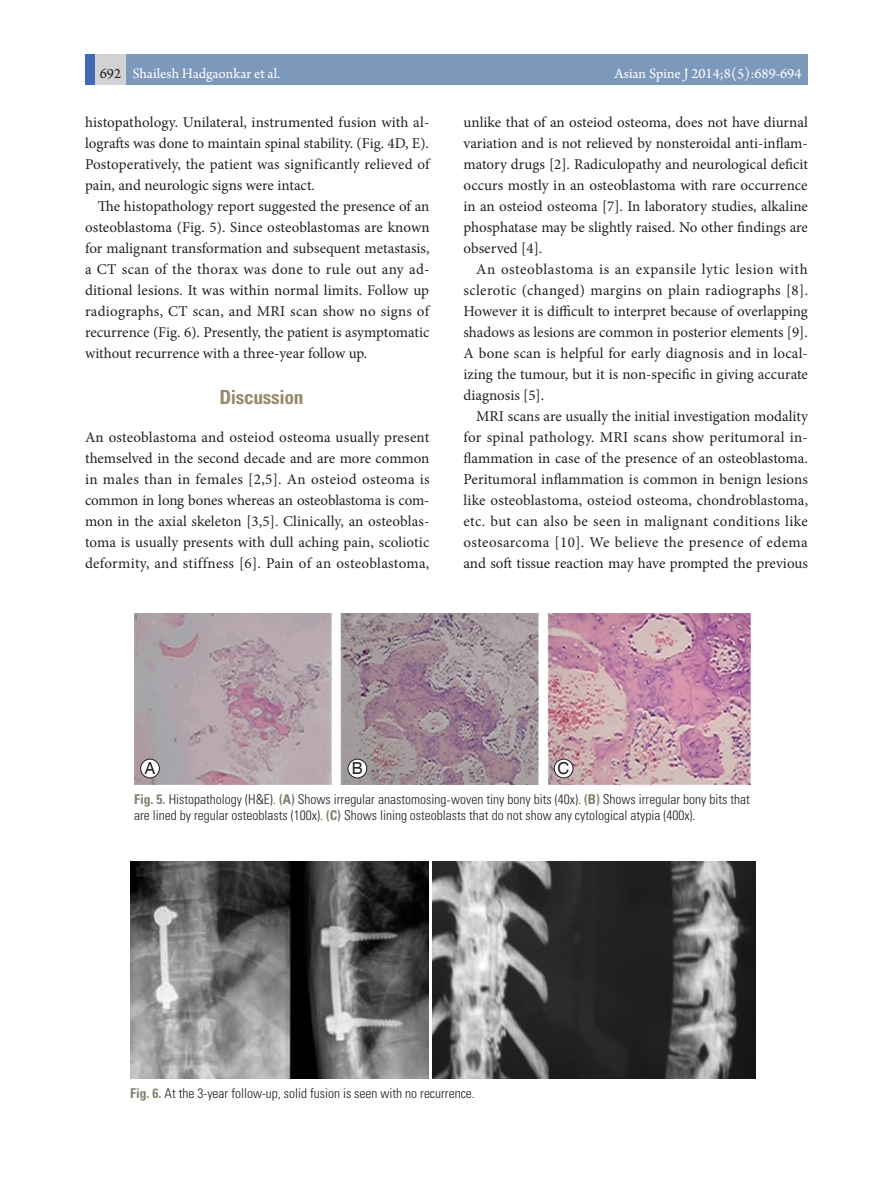
<style>
.page{position:relative;width:893px;height:1191px;background:#fff}
.page>*{position:absolute;margin:0;border:0;box-sizing:border-box;transform-origin:0 0}
.본문_대제목{font:700 condensed 19.5px "Univers LT Std";letter-spacing:-.02em;color:#988a6f}
.t1{font:16.5px "Helvetica";color:#231f20}
.본문_내용{font:15px/21px "Minion Pro";letter-spacing:-.005em;color:#231f20;text-align:justify}
.본문_내용_첫문단{font:15px/21px "Minion Pro";letter-spacing:.005em;color:#231f20;text-align:justify}
.t2{font:15px "Arno Pro";color:#fff}
.표_그림설명{font:300 condensed 13.5px/16.2px "Univers LT Std";color:#231f20}
.s1{color:#231f20}
.s2{font-weight:700;color:#82806e}
.s3{font-family:"Minion Pro";font-weight:400;font-stretch:normal}
</style>
<div class="page">
<div style="left:85px;top:54px;width:58px;height:30px;background:#d1d2d4"></div>
<div style="left:126px;top:54px;width:682px;height:30px;background:#7c98bb"></div>
<div style="left:85px;top:54px;width:10px;height:30px;background:#406ab4"></div>
<img style="left:134px;top:613px;width:616px;height:171px">
<div style="left:141px;top:759px;width:18px;height:19px;background:#fff;border-radius:50%"></div>
<div style="left:140px;top:759px;width:20px;height:19px;border:1px solid #231f20;border-radius:50%"></div>
<div style="left:348px;top:759px;width:19px;height:19px;background:#fff;border-radius:50%"></div>
<div style="left:348px;top:759px;width:19px;height:19px;border:1px solid #231f20;border-radius:50%"></div>
<div style="left:554px;top:759px;width:19px;height:19px;background:#fff;border-radius:50%"></div>
<div style="left:554px;top:759px;width:19px;height:19px;border:1px solid #231f20;border-radius:50%"></div>
<img style="left:130px;top:861px;width:298px;height:217px">
<img style="left:432px;top:861px;width:323px;height:217px">
<p class="t2" style="left:100px;top:65px;width:182px"><span class="s1">692</span> Shailesh Hadgaonkar et al.</p>
<p class="t2" style="left:614px;top:65px;width:189px">Asian Spine J 2014;8(5):689-694</p>
<p class="본문_내용_첫문단" style="left:85px;top:112px;width:346px">histopathology. Unilateral, instrumented fusion with al&shy;lografts was done to maintain spinal stability. (Fig. 4D, E).<br>Postoperatively, the patient was significantly relieved of pain, and neurologic signs were intact.</p>
<p class="본문_내용" style="left:85px;top:196px;width:346px;text-indent:13px">The histopathology report suggested the presence of an osteoblastoma (Fig. 5). Since osteoblastomas are known for malignant transformation and subsequent metastasis, a CT scan of the thorax was done to rule out any ad&shy;ditional lesions. It was within normal limits. Follow up radiographs, CT scan, and MRI scan show no signs of recurrence (Fig. 6). Presently, the patient is asymptomatic without recurrence with a three-year follow up.</p>
<p class="본문_대제목" style="left:219px;top:385px;width:86px">Discussion</p>
<p class="본문_내용_첫문단" style="left:85px;top:427px;width:346px">An osteoblastoma and osteiod osteoma usually present themselved in the second decade and are more common in males than in females [2,5]. An osteiod osteoma is common in long bones whereas an osteoblastoma is com&shy;mon in the axial skeleton [3,5]. Clinically, an osteoblas&shy;toma is usually presents with dull aching pain, scoliotic deformity, and stiffness [6]. Pain of an osteoblastoma,</p>
<p class="본문_내용_첫문단" style="left:463px;top:112px;width:346px">unlike that of an osteiod osteoma, does not have diurnal variation and is not relieved by nonsteroidal anti-inflam&shy;matory drugs [2]. Radiculopathy and neurological deficit occurs mostly in an osteoblastoma with rare occurrence in an osteiod osteoma [7]. In laboratory studies, alkaline phosphatase may be slightly raised. No other findings are observed [4].</p>
<p class="본문_내용" style="left:463px;top:259px;width:346px;text-indent:13px">An osteoblastoma is an expansile lytic lesion with sclerotic (changed) margins on plain radiographs [8].<br>However it is difficult to interpret because of overlapping shadows as lesions are common in posterior elements [9].<br>A bone scan is helpful for early diagnosis and in local&shy;izing the tumour, but it is non-specific in giving accurate diagnosis [5].</p>
<p class="본문_내용" style="left:463px;top:406px;width:346px;text-indent:13px">MRI scans are usually the initial investigation modality for spinal pathology. MRI scans show peritumoral in&shy;flammation in case of the presence of an osteoblastoma.<br>Peritumoral inflammation is common in benign lesions like osteoblastoma, osteiod osteoma, chondroblastoma, etc. but can also be seen in malignant conditions like osteosarcoma [10]. We believe the presence of edema and soft tissue reaction may have prompted the previous</p>
<p class="t1" style="left:144px;top:759px;width:13px">A</p>
<p class="t1" style="left:352px;top:759px;width:13px">B</p>
<p class="t1" style="left:558px;top:759px;width:13px">C</p>
<p class="표_그림설명" style="left:134px;top:791px;width:617px"><span class="s2">Fig. 5.</span> Histopathology (H&amp;E). <span class="s2">(A)</span> Shows irregular anastomosing<span class="s3">-</span>woven tiny bony bits (40x). <span class="s2">(B)</span> Shows irregular bony bits that are lined by regular osteoblasts (100x). <span class="s2">(C)</span> Shows lining osteoblasts that do not show any cytological atypia (400x).</p>
<p class="표_그림설명" style="left:130px;top:1085px;width:346px"><span class="s2">Fig. 6.</span> At the 3-year follow-up, solid fusion is seen with no recurrence.</p>
</div>
